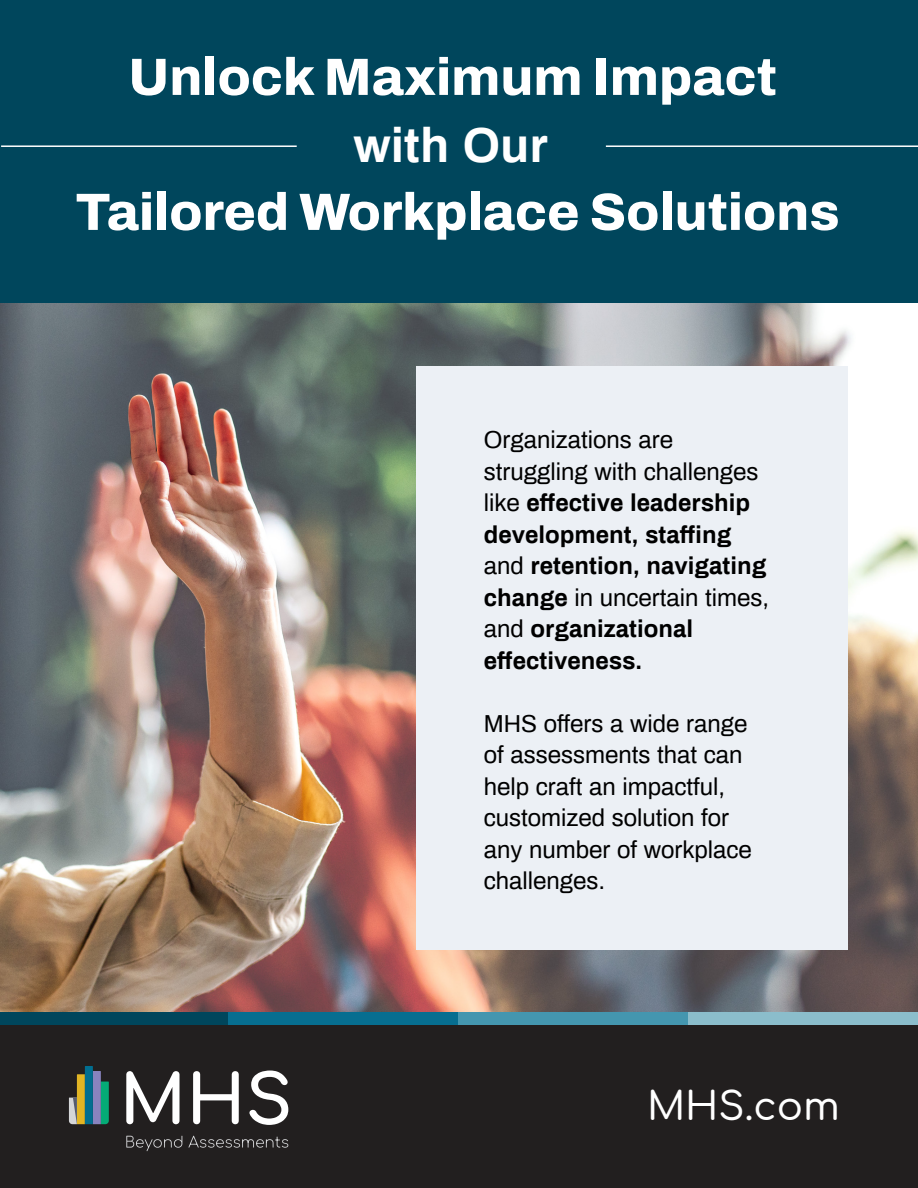
<style>
.page{position:relative;width:918px;height:1188px;background:#fff}
.page>*{position:absolute;margin:0;border:0;box-sizing:border-box;transform-origin:0 0}
.t1{font:800 52.5px "Archivo";color:#fff}
.t2{font:700 48px "Archivo";color:#fff}
.t3{font:500 39px "Comfortaa";color:#fff}
.t4{font:700 24px/31.5px "Archivo";color:#000}
.t5{font:24px/31.5px "Archivo";color:#000}
.s1{font-weight:400}
</style>
<div class="page">
<img style="left:0;top:303px;width:918px;height:710px">
<div style="left:0;top:1020px;width:918px;height:168px;background:#221f1f"></div>
<div style="left:0;top:0;width:918px;height:303px;background:#00465c"></div>
<div style="left:416px;top:366px;width:432px;height:584px;background:#ecf0f5"></div>
<svg style="left:126px;top:1071px;width:54px;height:53px"></svg>
<svg style="left:193px;top:1071px;width:46px;height:53px"></svg>
<svg style="left:249px;top:1071px;width:39px;height:54px"></svg>
<svg style="left:69px;top:1066px;width:40px;height:58px"></svg>
<svg style="left:126px;top:1136px;width:56px;height:15px"></svg>
<svg style="left:188px;top:1136px;width:100px;height:12px"></svg>
<div style="left:0;top:1012px;width:229px;height:13px;background:#00465c"></div>
<div style="left:228px;top:1012px;width:230px;height:13px;background:#076e90"></div>
<div style="left:458px;top:1012px;width:230px;height:13px;background:#4496af"></div>
<div style="left:689px;top:1012px;width:229px;height:13px;background:#8bbdcb"></div>
<hr style="left:1px;top:145px;width:296px;height:2px;background:#fff">
<hr style="left:606px;top:145px;width:312px;height:2px;background:#fff">
<h1 class="t1" style="left:128px;top:38px;width:650px">Unlock Maximum Impact</h1>
<h2 class="t2" style="left:354px;top:111px;width:196px">with Our</h2>
<h1 class="t1" style="left:75px;top:173px;width:766px">Tailored Workplace Solutions</h1>
<p class="t4" style="left:484px;top:423px;width:287px"><span class="s1">Organizations are struggling with challenges like</span> effective leadership development, staffing <span class="s1">and</span> retention, navigating change <span class="s1">in uncertain times, and</span> organizational effectiveness.</p>
<p class="t5" style="left:484px;top:706px;width:270px">MHS offers a wide range of assessments that can help craft an impactful, customized solution for any number of workplace challenges.</p>
<h3 class="t3" style="left:647px;top:1071px;width:194px">MHS.com</h3>
</div>
